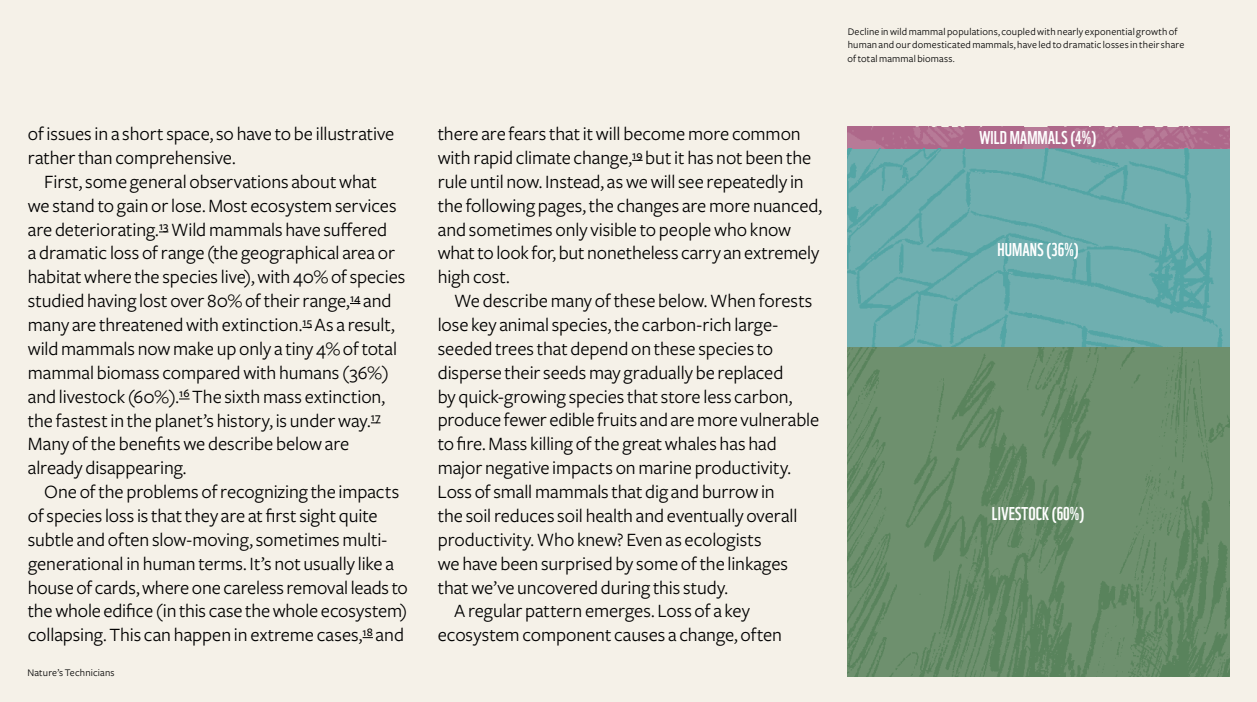
<style>
.page{position:relative;width:1257px;height:702px;background:#fff}
.page>*{position:absolute;margin:0;border:0;box-sizing:border-box;transform-origin:0 0}
.t1{font:19.5px/23.9px "Freight Sans";letter-spacing:-.005em;color:#000}
.t2{font:18px "WWF";color:#fff}
.t3{font:10.5px/13.5px "Freight Sans";letter-spacing:.015em;color:#000}
</style>
<div class="page">
<div style="left:0;top:0;width:1256px;height:702px;background:#f5f1e8"></div>
<img style="left:846px;top:127px;width:383px;height:22px">
<svg style="left:846px;top:346px;width:383px;height:330px;background:#698d6a"></svg>
<svg style="left:846px;top:149px;width:383px;height:197px;background:#6badae"></svg>
<p class="t1" style="left:28px;top:122px;width:368px">of issues in a short space, so have to be illustrative rather than comprehensive.</p>
<p class="t1" style="left:28px;top:170px;width:379px;text-indent:16px">First, some general observations about what<br>we stand to gain or lose. Most ecosystem services are deteriorating.<sup>13</sup> Wild mammals have suffered<br>a dramatic loss of range (the geographical area or habitat where the species live), with 40% of species studied having lost over 80% of their range,<sup>14</sup> and many are threatened with extinction.<sup>15</sup> As a result, wild mammals now make up only a tiny 4% of total mammal biomass compared with humans (36%) and livestock (60%).<sup>16</sup> The sixth mass extinction, the fastest in the planet’s history, is under way.<sup>17<br></sup>Many of the benefits we describe below are already disappearing.</p>
<p class="t1" style="left:28px;top:480px;width:381px;text-indent:16px">One of the problems of recognizing the impacts of species loss is that they are at first sight quite subtle and often slow-moving, sometimes multi&shy;generational in human terms. It’s not usually like a house of cards, where one careless removal leads to the whole edifice (in this case the whole ecosystem) collapsing. This can happen in extreme cases,<sup>18</sup> and</p>
<p class="t3" style="left:27px;top:666px;width:89px">Nature’s Technicians</p>
<p class="t1" style="left:437px;top:122px;width:386px">there are fears that it will become more common with rapid climate change,<sup>19</sup> but it has not been the rule until now. Instead, as we will see repeatedly in the following pages, the changes are more nuanced, and sometimes only visible to people who know what to look for, but nonetheless carry an extremely high cost.</p>
<p class="t1" style="left:454px;top:289px;width:360px">We describe many of these below. When forests</p>
<p class="t1" style="left:437px;top:313px;width:342px">lose key animal species, the carbon-rich large-</p>
<p class="t1" style="left:437px;top:337px;width:337px">seeded trees that depend on these species to</p>
<p class="t1" style="left:438px;top:361px;width:347px">disperse their seeds may gradually be replaced</p>
<p class="t1" style="left:437px;top:385px;width:356px">by quick-growing species that store less carbon,</p>
<p class="t1" style="left:437px;top:408px;width:383px">produce fewer edible fruits and are more vulnerable</p>
<p class="t1" style="left:437px;top:432px;width:340px">to fire. Mass killing of the great whales has had</p>
<p class="t1" style="left:437px;top:456px;width:355px">major negative impacts on marine productivity.</p>
<p class="t1" style="left:437px;top:480px;width:339px">Loss of small mammals that dig and burrow in</p>
<p class="t1" style="left:437px;top:504px;width:361px">the soil reduces soil health and eventually overall</p>
<p class="t1" style="left:437px;top:528px;width:325px">productivity. Who knew? Even as ecologists</p>
<p class="t1" style="left:437px;top:551px;width:352px">we have been surprised by some of the linkages</p>
<p class="t1" style="left:437px;top:575px;width:292px">that we’ve uncovered during this study.</p>
<p class="t1" style="left:454px;top:599px;width:297px">A regular pattern emerges. Loss of a key</p>
<p class="t1" style="left:438px;top:623px;width:346px">ecosystem component causes a change, often</p>
<p class="t3" style="left:847px;top:25px;width:338px">Decline in wild mammal populations, coupled with nearly exponential growth of human and our domesticated mammals, have led to dramatic losses in their share of total mammal biomass.</p>
<p class="t2" style="left:978px;top:126px;width:119px">WILD MAMMALS (4%)</p>
<p class="t2" style="left:997px;top:238px;width:83px">HUMANS (36%)</p>
<p class="t2" style="left:991px;top:502px;width:94px">LIVESTOCK (60%)</p>
</div>
